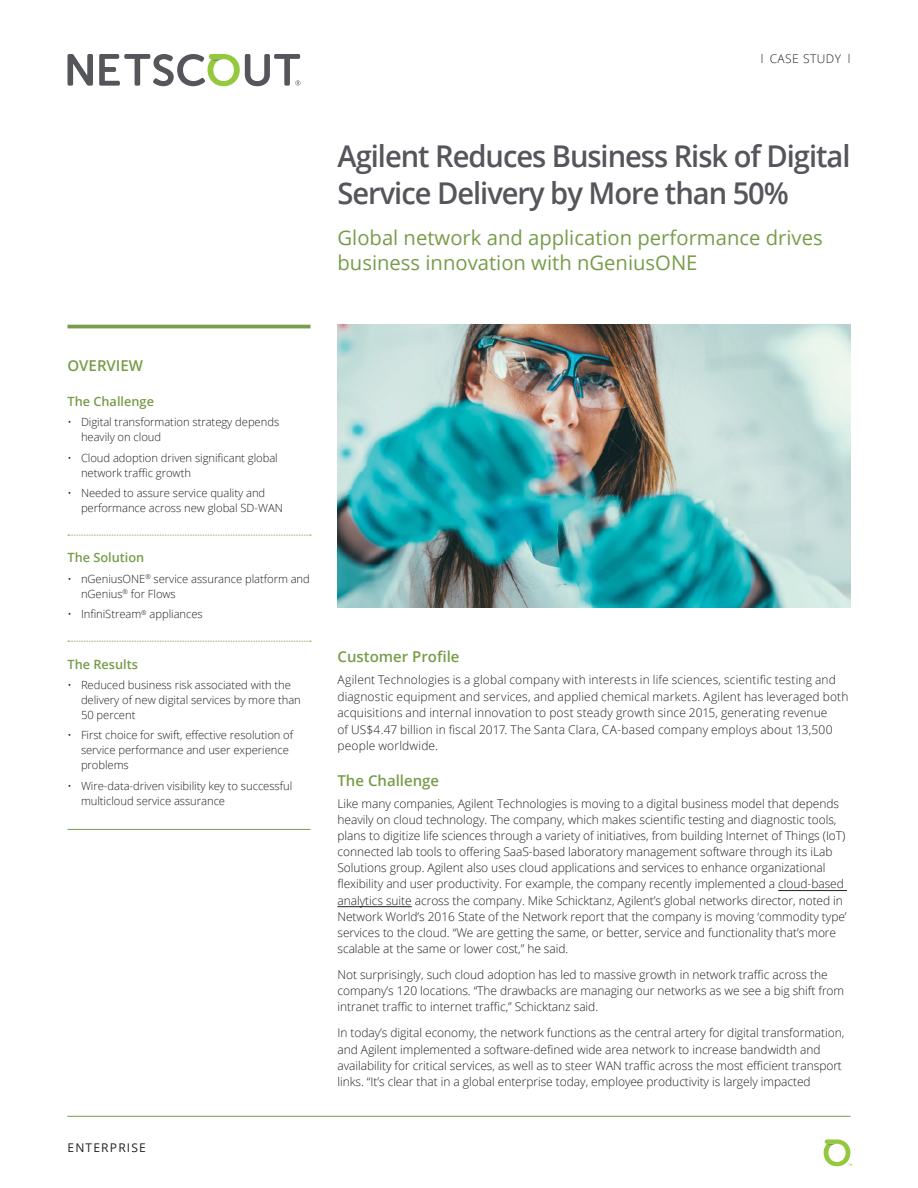
<style>
.page{position:relative;width:918px;height:1188px;background:#fff}
.page>*{position:absolute;margin:0;border:0;box-sizing:border-box;transform-origin:0 0}
.Document_Title{font:600 30px/37.5px "Open Sans";letter-spacing:-.035em;color:#55565b}
.Subtitle{font:20.25px/24.8px "Open Sans";color:#789c4a}
.Level_1_-_Heading{font:600 15px "Open Sans";color:#789c4a}
.Level_1_-_Section_He{font:600 15px "Open Sans";color:#789c4a}
.Level_2_-_Heading{font:600 12.75px "Open Sans";color:#789c4a}
.Body{font:300 12px/16.2px "Open Sans";letter-spacing:-.005em;color:#231f20}
.Body-2{font:300 12px "Open Sans";letter-spacing:.04em;color:#231f20}
.t1{font:12px "Open Sans";letter-spacing:.1em;color:#231f20}
.t2{font:300 11.25px/15px "Open Sans";letter-spacing:-.005em;color:#231f20}
</style>
<div class="page">
<hr style="left:68px;top:1116px;width:782px;height:1px;background:#789c4a">
<svg style="left:824px;top:1139px;width:28px;height:27px"></svg>
<svg style="left:68px;top:54px;width:25px;height:32px"></svg>
<svg style="left:99px;top:54px;width:201px;height:32px"></svg>
<img style="left:338px;top:324px;width:512px;height:284px">
<hr style="left:778px;top:890px;width:69px;height:1px;background:#231f20">
<hr style="left:338px;top:906px;width:74px;height:1px;background:#231f20">
<hr style="left:68px;top:325px;width:242px;height:3px;background:#789c4a">
<svg style="left:68px;top:535px;width:243px;height:1px"></svg>
<svg style="left:68px;top:641px;width:243px;height:1px"></svg>
<hr style="left:68px;top:829px;width:242px;height:1px;background:#789c4a">
<p class="Body-2" style="left:761px;top:51px;width:91px">l CASE STUDY l</p>
<p class="Document_Title" style="left:338px;top:137px;width:515px">Agilent Reduces Business Risk of Digital<br>Service Delivery by More than 50%</p>
<p class="Subtitle" style="left:338px;top:225px;width:487px">Global network and application performance drives business innovation with nGeniusONE</p>
<p class="Level_1_-_Section_He" style="left:68px;top:355px;width:77px">OVERVIEW</p>
<p class="Level_2_-_Heading" style="left:68px;top:393px;width:88px">The Challenge</p>
<p class="t2" style="left:81px;top:415px;width:200px;text-indent:-14px">• Digital transformation strategy depends heavily on cloud</p>
<p class="t2" style="left:81px;top:450px;width:198px;text-indent:-14px">• Cloud adoption driven significant global network traffic growth</p>
<p class="t2" style="left:81px;top:485px;width:203px;text-indent:-14px">• Needed to assure service quality and performance across new global SD-WAN</p>
<p class="Level_2_-_Heading" style="left:68px;top:549px;width:78px">The Solution</p>
<p class="t2" style="left:81px;top:571px;width:230px;text-indent:-14px">• nGeniusONE<sup>®</sup> service assurance platform and nGenius<sup>®</sup> for Flows</p>
<p class="t2" style="left:68px;top:606px;width:137px">• InfiniStream<sup>®</sup> appliances</p>
<p class="Level_2_-_Heading" style="left:68px;top:655px;width:72px">The Results</p>
<p class="t2" style="left:81px;top:677px;width:221px;text-indent:-14px">• Reduced business risk associated with the delivery of new digital services by more than<br>50 percent</p>
<p class="t2" style="left:81px;top:727px;width:214px;text-indent:-14px">• First choice for swift, effective resolution of service performance and user experience problems</p>
<p class="t2" style="left:81px;top:778px;width:213px;text-indent:-14px">• Wire-data-driven visibility key to successful multicloud service assurance</p>
<p class="t1" style="left:68px;top:1139px;width:80px">ENTERPRISE</p>
<p class="Level_1_-_Heading" style="left:338px;top:646px;width:124px">Customer Profile</p>
<p class="Body" style="left:338px;top:671px;width:512px">Agilent Technologies is a global company with interests in life sciences, scientific testing and diagnostic equipment and services, and applied chemical markets. Agilent has leveraged both acquisitions and internal innovation to post steady growth since 2015, generating revenue<br>of US$4.47 billion in fiscal 2017. The Santa Clara, CA-based company employs about 13,500 people worldwide.</p>
<p class="Level_1_-_Heading" style="left:338px;top:771px;width:103px">The Challenge</p>
<p class="Body" style="left:338px;top:795px;width:511px">Like many companies, Agilent Technologies is moving to a digital business model that depends heavily on cloud technology. The company, which makes scientific testing and diagnostic tools, plans to digitize life sciences through a variety of initiatives, from building Internet of Things (IoT) connected lab tools to offering SaaS-based laboratory management software through its iLab Solutions group. Agilent also uses cloud applications and services to enhance organizational flexibility and user productivity. For example, the company recently implemented a cloud-based analytics suite across the company. Mike Schicktanz, Agilent’s global networks director, noted in Network World’s 2016 State of the Network report that the company is moving ‘commodity type’ services to the cloud. “We are getting the same, or better, service and functionality that’s more scalable at the same or lower cost,” he said.</p>
<p class="Body" style="left:338px;top:966px;width:508px">Not surprisingly, such cloud adoption has led to massive growth in network traffic across the company’s 120 locations. “The drawbacks are managing our networks as we see a big shift from intranet traffic to internet traffic,” Schicktanz said.</p>
<p class="Body" style="left:338px;top:1025px;width:508px">In today’s digital economy, the network functions as the central artery for digital transformation, and Agilent implemented a software-defined wide area network to increase bandwidth and availability for critical services, as well as to steer WAN traffic across the most efficient transport links. “It’s clear that in a global enterprise today, employee productivity is largely impacted</p>
</div>
